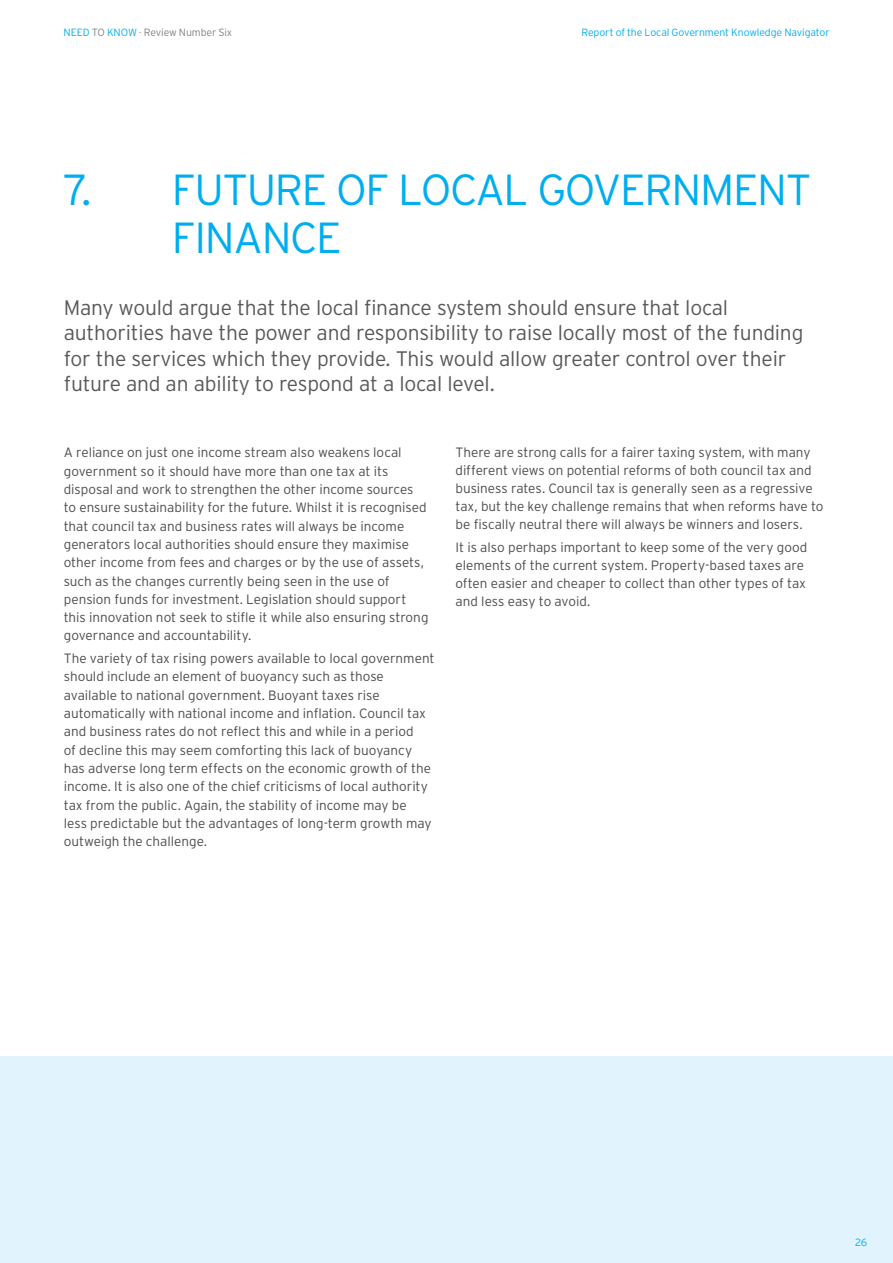
<style>
.page{position:relative;width:893px;height:1263px;background:#fff}
.page>*{position:absolute;margin:0;border:0;box-sizing:border-box;transform-origin:0 0}
.t1{font:300 43.5px/48px "Interstate";letter-spacing:-.03em;color:#00aeef}
.t2{font:300 21px/25.5px "Interstate";letter-spacing:-.01em;color:#58595b}
.t3{font:300 13.5px/18.3px "Interstate";color:#4d4d4f}
.t4{font:300 10.5px "Interstate";letter-spacing:-.01em;color:#00aeef}
.t5{font:300 10.5px "Interstate";letter-spacing:-.015em;color:#808285}
.s1{color:#00aeef}
.s2{font-family:"Times";font-weight:400}
</style>
<div class="page">
<div style="left:0;top:1057px;width:893px;height:206px;background:#e1f4fd"></div>
<p class="t5" style="left:64px;top:27px;width:170px"><span class="s1">NEED</span> TO <span class="s1">KNOW</span> <span class="s2">·</span> Review Number Six</p>
<p class="t4" style="left:581px;top:27px;width:250px">Report of the Local Government Knowledge Navigator</p>
<h1 class="t1" style="left:172px;top:166px;width:641px;text-indent:-108px">7. FUTURE OF LOCAL GOVERNMENT<br>FINANCE</h1>
<p class="t2" style="left:64px;top:294px;width:741px">Many would argue that the local finance system should ensure that local authorities have the power and responsibility to raise locally most of the funding for the services which they provide. This would allow greater control over their future and an ability to respond at a local level.</p>
<p class="t3" style="left:64px;top:443px;width:366px">A reliance on just one income stream also weakens local government so it should have more than one tax at its disposal and work to strengthen the other income sources to ensure sustainability for the future. Whilst it is recognised that council tax and business rates will always be income generators local authorities should ensure they maximise other income from fees and charges or by the use of assets, such as the changes currently being seen in the use of pension funds for investment. Legislation should support this innovation not seek to stifle it while also ensuring strong governance and accountability.</p>
<p class="t3" style="left:64px;top:649px;width:372px">The variety of tax rising powers available to local government should include an element of buoyancy such as those available to national government. Buoyant taxes rise automatically with national income and inflation. Council tax and business rates do not reflect this and while in a period<br>of decline this may seem comforting this lack of buoyancy has adverse long term effects on the economic growth of the income. It is also one of the chief criticisms of local authority tax from the public. Again, the stability of income may be<br>less predictable but the advantages of long-term growth may outweigh the challenge.</p>
<p class="t3" style="left:455px;top:443px;width:369px">There are strong calls for a fairer taxing system, with many different views on potential reforms of both council tax and business rates. Council tax is generally seen as a regressive tax, but the key challenge remains that when reforms have to be fiscally neutral there will always be winners and losers.</p>
<p class="t3" style="left:455px;top:538px;width:353px">It is also perhaps important to keep some of the very good elements of the current system. Property-based taxes are often easier and cheaper to collect than other types of tax and less easy to avoid.</p>
<p class="t4" style="left:855px;top:1236px;width:14px">26</p>
</div>
